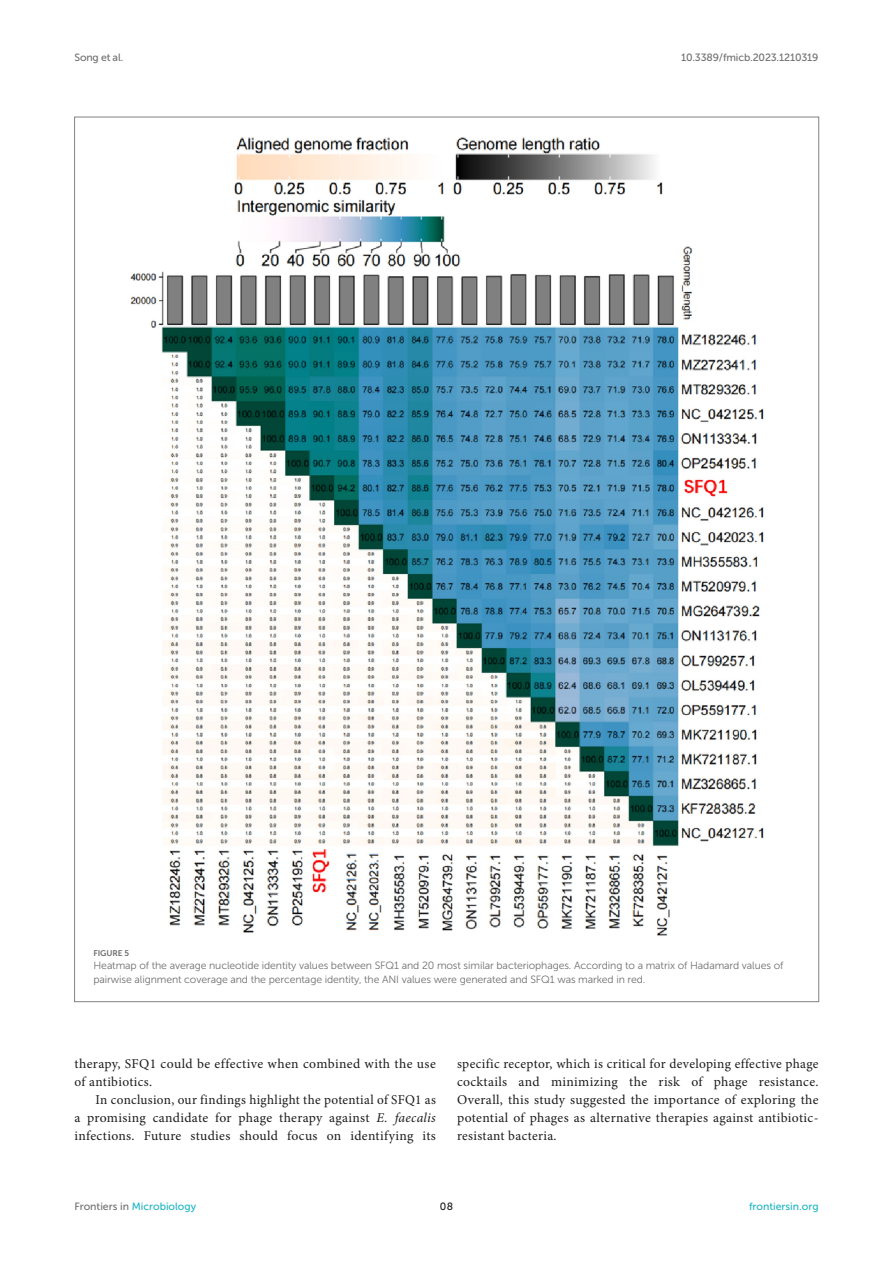
<style>
.page{position:relative;width:893px;height:1263px;background:#fff}
.page>*{position:absolute;margin:0;border:0;box-sizing:border-box;transform-origin:0 0}
.TEXT{font:13.5px/18px "Minion Pro";letter-spacing:.025em;color:#1b1c1b;text-align:justify}
.FIG_LEG{font:10.5px/13.5px "Museo Sans 300";letter-spacing:-.01em;color:#706f70}
.t1{font:10.5px "Museo Sans 500";color:#1db5c3}
.t2{font:10.5px "Museo Sans 500";letter-spacing:-.015em;color:#706f70}
.t3{font:10.5px "Museo Sans 500";color:#1b1c1b}
.FIG_HD{font:8.25px "Museo Sans 700";letter-spacing:-.01em;color:#706f70}
.s1{font-style:italic}
.s2{color:#706f70}
</style>
<div class="page">
<img style="left:130px;top:137px;width:634px;height:799px">
<p class="t2" style="left:74px;top:51px;width:50px">Song et al.</p>
<p class="t2" style="left:681px;top:51px;width:139px">10.3389/fmicb.2023.1210319</p>
<p class="FIG_HD" style="left:94px;top:948px;width:37px">FIGURE 5</p>
<p class="FIG_LEG" style="left:94px;top:959px;width:692px">Heatmap of the average nucleotide identity values between SFQ1 and 20 most similar bacteriophages. According to a matrix of Hadamard values of pairwise alignment coverage and the percentage identity, the ANI values were generated and SFQ1 was marked in red.</p>
<p class="TEXT" style="left:74px;top:1055px;width:363px">therapy, SFQ1 could be effective when combined with the use of antibiotics.</p>
<p class="TEXT" style="left:74px;top:1091px;width:363px;text-indent:21px">In conclusion, our findings highlight the potential of SFQ1 as a promising candidate for phage therapy against <span class="s1">E. faecalis </span>infections. Future studies should focus on identifying its</p>
<p class="TEXT" style="left:457px;top:1055px;width:363px">specific receptor, which is critical for developing effective phage cocktails and minimizing the risk of phage resistance.<br>Overall, this study suggested the importance of exploring the potential of phages as alternative therapies against antibiotic&shy;resistant bacteria.</p>
<p class="t1" style="left:74px;top:1200px;width:123px"><span class="s2">Frontiers in</span> Microbiology</p>
<p class="t3" style="left:440px;top:1200px;width:15px">08</p>
<p class="t1" style="left:749px;top:1200px;width:71px">frontiersin.org</p>
</div>
